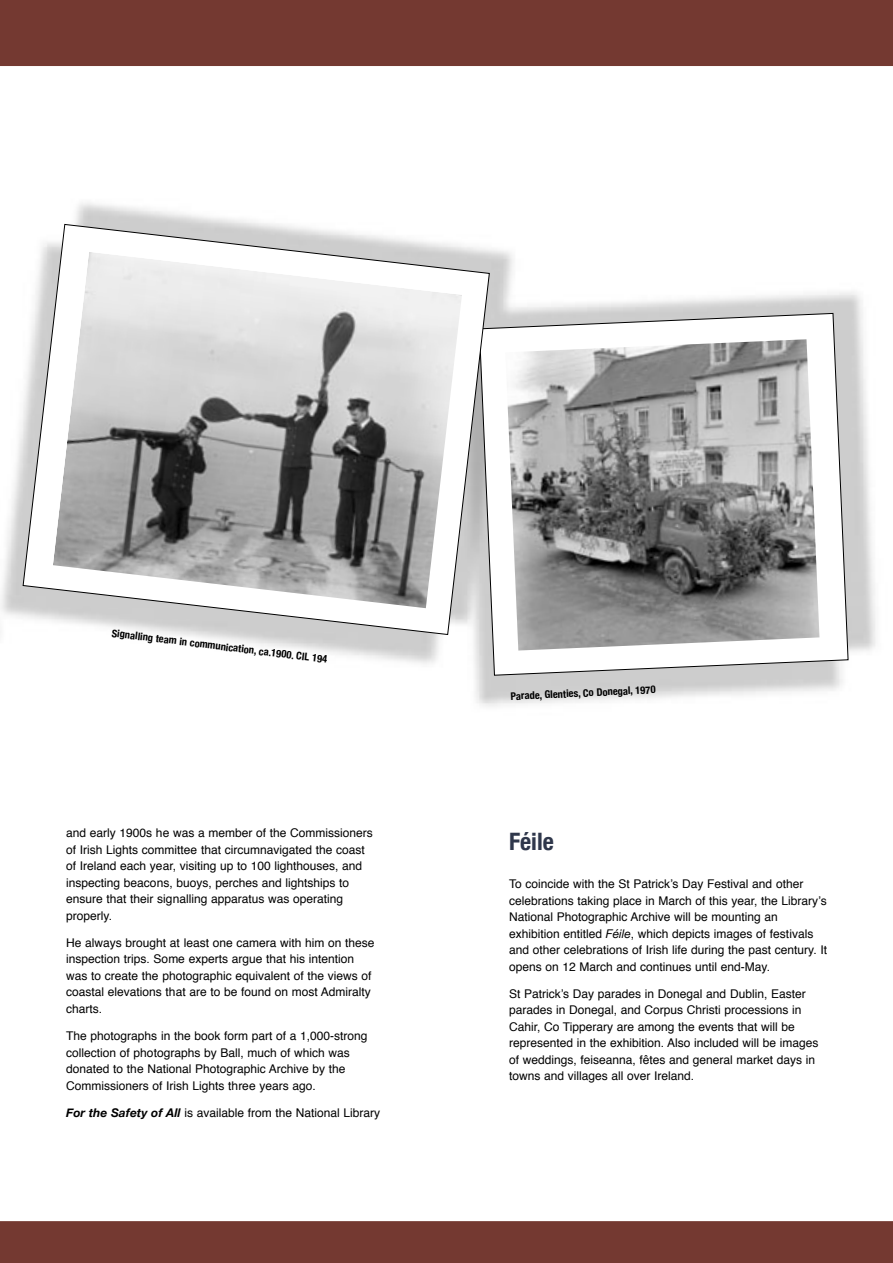
<style>
.page{position:relative;width:893px;height:1263px;background:#fff}
.page>*{position:absolute;margin:0;border:0;box-sizing:border-box;transform-origin:0 0}
.Story_Headline{font:700 condensed 24px "Helvetica Neue";color:#2f374b}
.Body_Text{font:12px/16.5px "Helvetica";color:#000}
.t1{font:700 condensed 10.5px "Helvetica Neue";color:#000}
.s1{font-family:"Helvetica Neue";font-weight:700;font-style:italic}
.s2{font-family:"Helvetica Neue";font-style:italic}
</style>
<div class="page">
<img style="left:0;top:203px;width:876px;height:504px">
<svg style="left:479px;top:313px;width:369px;height:362px"></svg>
<img style="left:505px;top:339px;width:314px;height:311px">
<svg style="left:23px;top:224px;width:467px;height:411px"></svg>
<img style="left:53px;top:252px;width:409px;height:356px">
<div style="left:0;top:0;width:893px;height:66px;background:#743931"></div>
<div style="left:0;top:1221px;width:893px;height:42px;background:#743931"></div>
<p class="t1" style="left:113px;top:626px;width:218px;rotate:7deg">Signalling team in communication, ca.1900. CIL 194</p>
<p class="Body_Text" style="left:66px;top:825px;width:308px">and early 1900s he was a member of the Commissioners of Irish Lights committee that circumnavigated the coast of Ireland each year, visiting up to 100 lighthouses, and inspecting beacons, buoys, perches and lightships to ensure that their signalling apparatus was operating properly.</p>
<p class="Body_Text" style="left:66px;top:935px;width:310px">He always brought at least one camera with him on these inspection trips. Some experts argue that his intention was to create the photographic equivalent of the views of coastal elevations that are to be found on most Admiralty charts.</p>
<p class="Body_Text" style="left:66px;top:1028px;width:303px">The photographs in the book form part of a 1,000-strong collection of photographs by Ball, much of which was donated to the National Photographic Archive by the Commissioners of Irish Lights three years ago.</p>
<p class="Body_Text" style="left:66px;top:1105px;width:315px"><span class="s1">For the Safety of All</span> is available from the National Library</p>
<p class="t1" style="left:510px;top:690px;width:146px;rotate:-3deg">Parade, Glenties, Co Donegal, 1970</p>
<p class="Story_Headline" style="left:509px;top:827px;width:46px">Féile</p>
<p class="Body_Text" style="left:509px;top:876px;width:319px">To coincide with the St Patrickʼs Day Festival and other celebrations taking place in March of this year, the Libraryʼs National Photographic Archive will be mounting an exhibition entitled <span class="s2">Féile</span>, which depicts images of festivals and other celebrations of Irish life during the past century. It opens on 12 March and continues until end-May.</p>
<p class="Body_Text" style="left:509px;top:986px;width:311px">St Patrickʼs Day parades in Donegal and Dublin, Easter parades in Donegal, and Corpus Christi processions in Cahir, Co Tipperary are among the events that will be represented in the exhibition. Also included will be images of weddings, feiseanna, fêtes and general market days in towns and villages all over Ireland.</p>
</div>
